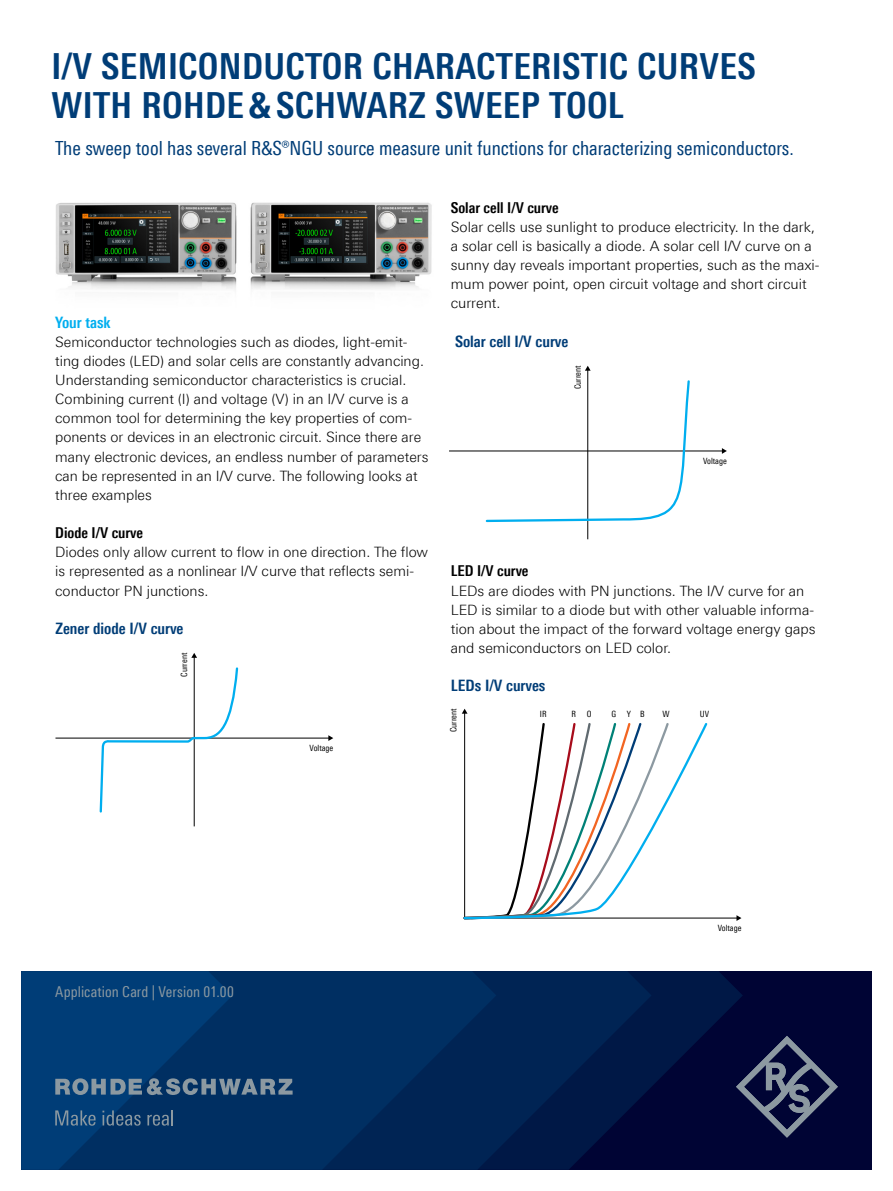
<style>
.page{position:relative;width:893px;height:1191px;background:#fff}
.page>*{position:absolute;margin:0;border:0;box-sizing:border-box;transform-origin:0 0}
.Seiten_Headline_24Pt{font:700 36px/39.6px "Linotype Univers 620 Cn";letter-spacing:.01em;color:#003d77}
.Teaser{font:19.5px "Linotype Univers 420 Cn";color:#003d77}
.Grafik_Tabelle_Übers{font:700 15.75px "Linotype Univers 620 Cn";color:#003d77}
.Absatzfett_cyan{font:700 15.75px "Linotype Univers 620 Cn";color:#00aeef}
.t1{font:15px "Linotype Univers 420 Cn";letter-spacing:.005em;color:#8c99a1}
.Absatzfett_schwarz{font:700 15px "Linotype Univers 620 Cn";color:#000}
.Haupttext_ohne_Absta{font:700 15px "Linotype Univers 620 Cn";color:#000}
.Haupttext_ohne_Absta-2{font:300 14.25px/19.2px "Linotype Univers 330";color:#000}
.t2{font:8.7px "Linotype Univers 420 Cn";color:#000}
</style>
<div class="page">
<hr style="left:449px;top:451px;width:274px;height:1px;background:#000">
<svg style="left:722px;top:448px;width:5px;height:6px"></svg>
<hr style="left:587px;top:370px;width:1px;height:169px;background:#000">
<svg style="left:585px;top:366px;width:6px;height:5px"></svg>
<svg style="left:485px;top:379px;width:208px;height:144px"></svg>
<hr style="left:55px;top:738px;width:274px;height:1px;background:#000">
<svg style="left:328px;top:735px;width:5px;height:6px"></svg>
<hr style="left:194px;top:657px;width:1px;height:169px;background:#000">
<svg style="left:191px;top:653px;width:6px;height:5px"></svg>
<svg style="left:98px;top:666px;width:141px;height:147px"></svg>
<img style="left:56px;top:202px;width:376px;height:88px">
<svg style="left:462px;top:708px;width:5px;height:5px"></svg>
<svg style="left:736px;top:915px;width:5px;height:6px"></svg>
<svg style="left:463px;top:721px;width:245px;height:199px"></svg>
<div style="left:21px;top:971px;width:851px;height:198px;background:#000434"></div>
<svg style="left:652px;top:971px;width:91px;height:115px;fill:#001846"></svg>
<svg style="left:496px;top:971px;width:156px;height:198px;background:#001b4b"></svg>
<svg style="left:293px;top:971px;width:203px;height:198px;background:#002a5c"></svg>
<svg style="left:736px;top:1035px;width:102px;height:102px"></svg>
<svg style="left:21px;top:971px;width:272px;height:198px;background:#073b6f"></svg>
<p class="Seiten_Headline_24Pt" style="left:51px;top:46px;width:706px">I/V SEMICONDUCTOR CHARACTERISTIC CURVES<br>WITH ROHDE&amp;SCHWARZ SWEEP TOOL</p>
<p class="Teaser" style="left:55px;top:137px;width:740px">The sweep tool has several R&amp;S®NGU source measure unit functions for characterizing semiconductors.</p>
<p class="Absatzfett_cyan" style="left:55px;top:312px;width:57px">Your task</p>
<p class="Haupttext_ohne_Absta-2" style="left:55px;top:332px;width:375px">Semiconductor technologies such as diodes, light-emit&shy;ting diodes (LED) and solar cells are constantly advancing.<br>Understanding semiconductor characteristics is crucial.<br>Combining current (I) and voltage (V) in an I/V curve is a common tool for determining the key properties of com&shy;ponents or devices in an electronic circuit. Since there are many electronic devices, an endless number of parameters can be represented in an I/V curve. The following looks at three examples</p>
<p class="Absatzfett_schwarz" style="left:55px;top:524px;width:89px">Diode I/V curve</p>
<p class="Haupttext_ohne_Absta-2" style="left:55px;top:542px;width:374px">Diodes only allow current to flow in one direction. The flow is represented as a nonlinear I/V curve that reflects semi&shy;conductor PN junctions.</p>
<p class="Grafik_Tabelle_Übers" style="left:55px;top:619px;width:130px">Zener diode I/V curve</p>
<p class="t2" style="left:179px;top:676px;width:25px;rotate:-90deg">Current</p>
<p class="t2" style="left:310px;top:743px;width:25px">Voltage</p>
<p class="Haupttext_ohne_Absta" style="left:451px;top:198px;width:109px">Solar cell I/V curve</p>
<p class="Haupttext_ohne_Absta-2" style="left:451px;top:217px;width:370px">Solar cells use sunlight to produce electricity. In the dark, a solar cell is basically a diode. A solar cell I/V curve on a sunny day reveals important properties, such as the maxi&shy;mum power point, open circuit voltage and short circuit current.</p>
<p class="Grafik_Tabelle_Übers" style="left:455px;top:332px;width:115px">Solar cell I/V curve</p>
<p class="t2" style="left:573px;top:389px;width:25px;rotate:-90deg">Current</p>
<p class="t2" style="left:703px;top:456px;width:25px">Voltage</p>
<p class="Absatzfett_schwarz" style="left:451px;top:562px;width:79px">LED I/V curve</p>
<p class="Haupttext_ohne_Absta-2" style="left:451px;top:580px;width:366px">LEDs are diodes with PN junctions. The I/V curve for an LED is similar to a diode but with other valuable informa&shy;tion about the impact of the forward voltage energy gaps and semiconductors on LED color.</p>
<p class="Grafik_Tabelle_Übers" style="left:451px;top:676px;width:96px">LEDs I/V curves</p>
<p class="t2" style="left:448px;top:732px;width:25px;rotate:-90deg">Current</p>
<p class="t2" style="left:540px;top:709px;width:8px">IR</p>
<p class="t2" style="left:571px;top:709px;width:22px">R O</p>
<p class="t2" style="left:612px;top:709px;width:35px">GYB</p>
<p class="t2" style="left:662px;top:709px;width:9px">W</p>
<p class="t2" style="left:700px;top:709px;width:11px">UV</p>
<p class="t1" style="left:55px;top:983px;width:180px">Application Card | Version 01.00</p>
<p class="t2" style="left:718px;top:923px;width:25px">Voltage</p>
</div>
